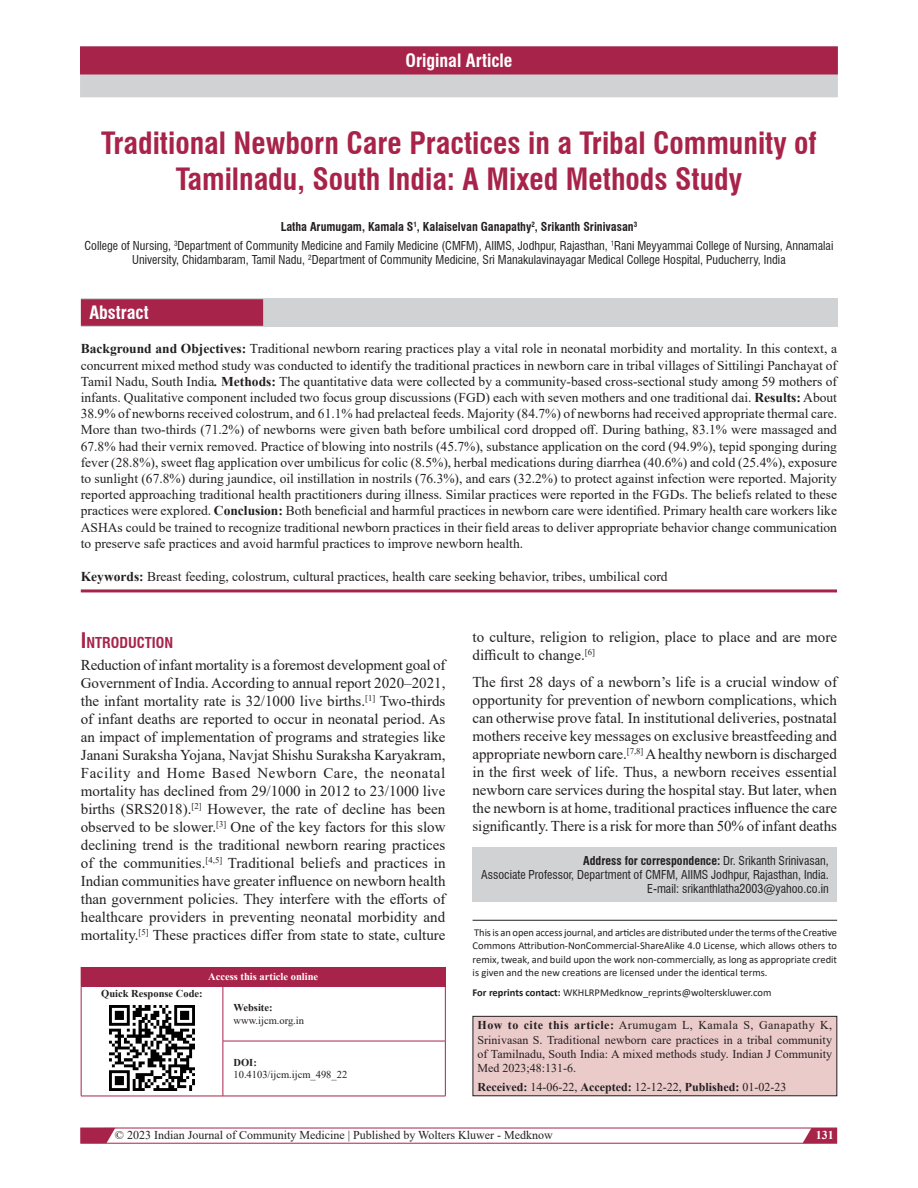
<style>
.page{position:relative;width:918px;height:1188px;background:#fff}
.page>*{position:absolute;margin:0;border:0;box-sizing:border-box;transform-origin:0 0}
.AT{font:700 condensed 30px/36px "Swiss 721 BT";color:#a82349;text-align:center}
.AH{font:700 condensed 18px "Swiss 721 BT";color:#fff}
.ABSH{font:700 condensed 18px "Swiss 721 BT";color:#fff}
.TX{font:15px/18px "Times New Roman";color:#231f20;text-align:justify}
.t1{font:700 condensed 14.7px "Swiss 721 BT";color:#a82349}
.ABS{font:13.5px/16.2px "Times New Roman";color:#231f20;text-align:justify}
.KWD{font:13.5px "Times New Roman";color:#231f20}
.AFF{font:condensed 12px/14.4px "Swiss 721 BT";color:#231f20;text-align:center}
.HTC{font:12px/14.4px "Times New Roman";color:#231f20;text-align:justify}
.ADD{font:condensed 12px/14.4px "Swiss 721 BT";color:#231f20;text-align:right}
.AU{font:700 condensed 12px "Swiss 721 BT";color:#231f20}
.HIS{font:700 12px "Times New Roman";color:#231f20}
.t2{font:700 12px "Times New Roman";color:#fff}
.OS{font:10.5px/13.5px "Calibri";color:#231f20;text-align:justify}
.Website{font:10.5px/12.6px "Times New Roman";color:#231f20}
.ATAO{font:700 10.5px "Times New Roman";color:#fff}
.QRC{font:700 10.5px "Times New Roman";color:#231f20}
.s1{font-weight:700}
.s2{font-weight:700;font-style:italic}
.s3{font-size:21px}
.s4{font-style:italic}
.s5{font-weight:400}
</style>
<div class="page">
<svg style="left:80px;top:1128px;width:758px;height:16px"></svg>
<div style="left:80px;top:46px;width:758px;height:51px;background:#d1d2d4"></div>
<div style="left:81px;top:47px;width:756px;height:27px;background:#a82349"></div>
<div style="left:80px;top:46px;width:758px;height:29px;border:2px solid #a82349"></div>
<div style="left:81px;top:298px;width:756px;height:29px;background:#d1d2d4"></div>
<div style="left:81px;top:299px;width:182px;height:27px;background:#a82349"></div>
<hr style="left:81px;top:589px;width:756px;height:3px;background:#a82349">
<div style="left:473px;top:847px;width:364px;height:55px;background:#d1d2d4"></div>
<div style="left:81px;top:967px;width:364px;height:19px;background:#a82349"></div>
<svg style="left:445px;top:967px;width:1px;height:19px"></svg>
<hr style="left:81px;top:986px;width:1px;height:55px;background:#a82349">
<hr style="left:81px;top:1041px;width:1px;height:55px;background:#a82349">
<hr style="left:81px;top:986px;width:142px;height:1px;background:#a82349">
<hr style="left:223px;top:986px;width:1px;height:55px;background:#a82349">
<hr style="left:223px;top:986px;width:223px;height:1px;background:#a82349">
<hr style="left:445px;top:986px;width:1px;height:55px;background:#a82349">
<hr style="left:81px;top:1096px;width:142px;height:1px;background:#a82349">
<hr style="left:223px;top:1041px;width:1px;height:55px;background:#a82349">
<hr style="left:223px;top:1041px;width:223px;height:1px;background:#a82349">
<hr style="left:445px;top:1041px;width:1px;height:55px;background:#a82349">
<hr style="left:223px;top:1096px;width:223px;height:1px;background:#a82349">
<img style="left:110px;top:1005px;width:84px;height:85px">
<div style="left:473px;top:1016px;width:364px;height:80px;background:#ebcaca"></div>
<div style="left:473px;top:1016px;width:364px;height:80px;border:1px solid #231f20"></div>
<hr style="left:473px;top:920px;width:364px;height:1px;background:#231f20">
<p class="AH" style="left:405px;top:50px;width:109px">Original Article</p>
<p class="AT" style="left:101px;top:125px;width:717px">Traditional Newborn Care Practices in a Tribal Community of<br>Tamilnadu, South India: A Mixed Methods Study</p>
<p class="AU" style="left:281px;top:219px;width:358px">Latha Arumugam, Kamala S<sup>1</sup>, Kalaiselvan Ganapathy<sup>2</sup>, Srikanth Srinivasan<sup>3</sup></p>
<p class="AFF" style="left:85px;top:238px;width:750px">College of Nursing, <sup>3</sup>Department of Community Medicine and Family Medicine (CMFM), AIIMS, Jodhpur, Rajasthan, <sup>1</sup>Rani Meyyammai College of Nursing, Annamalai<br>University, Chidambaram, Tamil Nadu, <sup>2</sup>Department of Community Medicine, Sri Manakulavinayagar Medical College Hospital, Puducherry, India</p>
<p class="ABSH" style="left:89px;top:302px;width:61px">Abstract</p>
<p class="ABS" style="left:81px;top:340px;width:758px"><span class="s1">Background and Objectives:</span> Traditional newborn rearing practices play a vital role in neonatal morbidity and mortality. In this context, a concurrent mixed method study was conducted to identify the traditional practices in newborn care in tribal villages of Sittilingi Panchayat of Tamil Nadu, South India<span class="s2">.</span> <span class="s1">Methods:</span> The quantitative data were collected by a community‑based cross‑sectional study among 59 mothers of infants. Qualitative component included two focus group discussions (FGD) each with seven mothers and one traditional dai. <span class="s1">Results:</span> About 38.9% of newborns received colostrum, and 61.1% had prelacteal feeds. Majority (84.7%) of newborns had received appropriate thermal care.<br>More than two‑thirds (71.2%) of newborns were given bath before umbilical cord dropped off. During bathing, 83.1% were massaged and 67.8% had their vernix removed. Practice of blowing into nostrils (45.7%), substance application on the cord (94.9%), tepid sponging during fever (28.8%), sweet flag application over umbilicus for colic (8.5%), herbal medications during diarrhea (40.6%) and cold (25.4%), exposure to sunlight (67.8%) during jaundice, oil instillation in nostrils (76.3%), and ears (32.2%) to protect against infection were reported. Majority reported approaching traditional health practitioners during illness. Similar practices were reported in the FGDs. The beliefs related to these practices were explored. <span class="s1">Conclusion:</span> Both beneficial and harmful practices in newborn care were identified. Primary health care workers like ASHAs could be trained to recognize traditional newborn practices in their field areas to deliver appropriate behavior change communication to preserve safe practices and avoid harmful practices to improve newborn health.</p>
<p class="KWD" style="left:81px;top:567px;width:588px"><span class="s1">Keywords:</span> Breast feeding, colostrum, cultural practices, health care seeking behavior, tribes, umbilical cord</p>
<h1 class="t1" style="left:81px;top:634px;width:94px"><span class="s3">I</span>NTRODUCTION</h1>
<p class="TX" style="left:81px;top:656px;width:366px">Reduction of infant mortality is a foremost development goal of Government of India. According to annual report 2020–2021, the infant mortality rate is 32/1000 live births.<sup>[1]</sup> Two‑thirds of infant deaths are reported to occur in neonatal period. As an impact of implementation of programs and strategies like Janani Suraksha Yojana, Navjat Shishu Suraksha Karyakram, Facility and Home Based Newborn Care, the neonatal mortality has declined from 29/1000 in 2012 to 23/1000 live births (SRS2018).<sup>[2]</sup> However, the rate of decline has been observed to be slower.<sup>[3]</sup> One of the key factors for this slow declining trend is the traditional newborn rearing practices of the communities.<sup>[4,5]</sup> Traditional beliefs and practices in Indian communities have greater influence on newborn health than government policies. They interfere with the efforts of healthcare providers in preventing neonatal morbidity and mortality.<sup>[5]</sup> These practices differ from state to state, culture</p>
<p class="ATAO" style="left:208px;top:969px;width:111px">Access this article online</p>
<p class="QRC" style="left:101px;top:986px;width:103px">Quick Response Code:</p>
<p class="Website" style="left:234px;top:1001px;width:72px"><span class="s1">Website: </span>www.ijcm.org.in</p>
<p class="Website" style="left:234px;top:1056px;width:115px"><span class="s1">DOI:<br></span>10.4103/ijcm.ijcm_498_22</p>
<p class="TX" style="left:472px;top:628px;width:366px">to culture, religion to religion, place to place and are more difficult to change.<sup>[6]</sup></p>
<p class="TX" style="left:472px;top:672px;width:366px">The first 28 days of a newborn’s life is a crucial window of opportunity for prevention of newborn complications, which can otherwise prove fatal<span class="s4">.</span> In institutional deliveries, postnatal mothers receive key messages on exclusive breastfeeding and appropriate newborn care.<sup>[7,8]</sup> A healthy newborn is discharged in the first week of life. Thus, a newborn receives essential newborn care services during the hospital stay. But later, when the newborn is at home, traditional practices influence the care significantly. There is a risk for more than 50% of infant deaths</p>
<p class="ADD" style="left:481px;top:853px;width:349px"><span class="s1">Address for correspondence:</span> Dr. Srikanth Srinivasan,<br>Associate Professor, Department of CMFM, AIIMS Jodhpur, Rajasthan, India.<br>E‑mail: srikanthlatha2003@yahoo.co.in</p>
<p class="OS" style="left:473px;top:925px;width:366px">This is an open access journal, and articles are distributed under the terms of the Creative Commons Attribution‑NonCommercial‑ShareAlike 4.0 License, which allows others to remix, tweak, and build upon the work non‑commercially, as long as appropriate credit is given and the new creations are licensed under the identical terms.</p>
<p class="OS" style="left:473px;top:986px;width:300px"><span class="s1">For reprints contact:</span> WKHLRPMedknow_reprints@wolterskluwer.com</p>
<p class="HTC" style="left:478px;top:1018px;width:356px"><span class="s1">How to cite this article:</span> Arumugam L, Kamala S, Ganapathy K, Srinivasan S. Traditional newborn care practices in a tribal community of Tamilnadu, South India: A mixed methods study. Indian J Community Med 2023;48:131-6.</p>
<p class="HIS" style="left:478px;top:1078px;width:310px">Received: <span class="s5">14-06-22,</span> Accepted: <span class="s5">12-12-22,</span> Published: <span class="s5">01-02-23</span></p>
<p class="HTC" style="left:115px;top:1128px;width:439px">© 2023 Indian Journal of Community Medicine | Published by Wolters Kluwer - Medknow</p>
<p class="t2" style="left:816px;top:1127px;width:19px">131</p>
</div>
